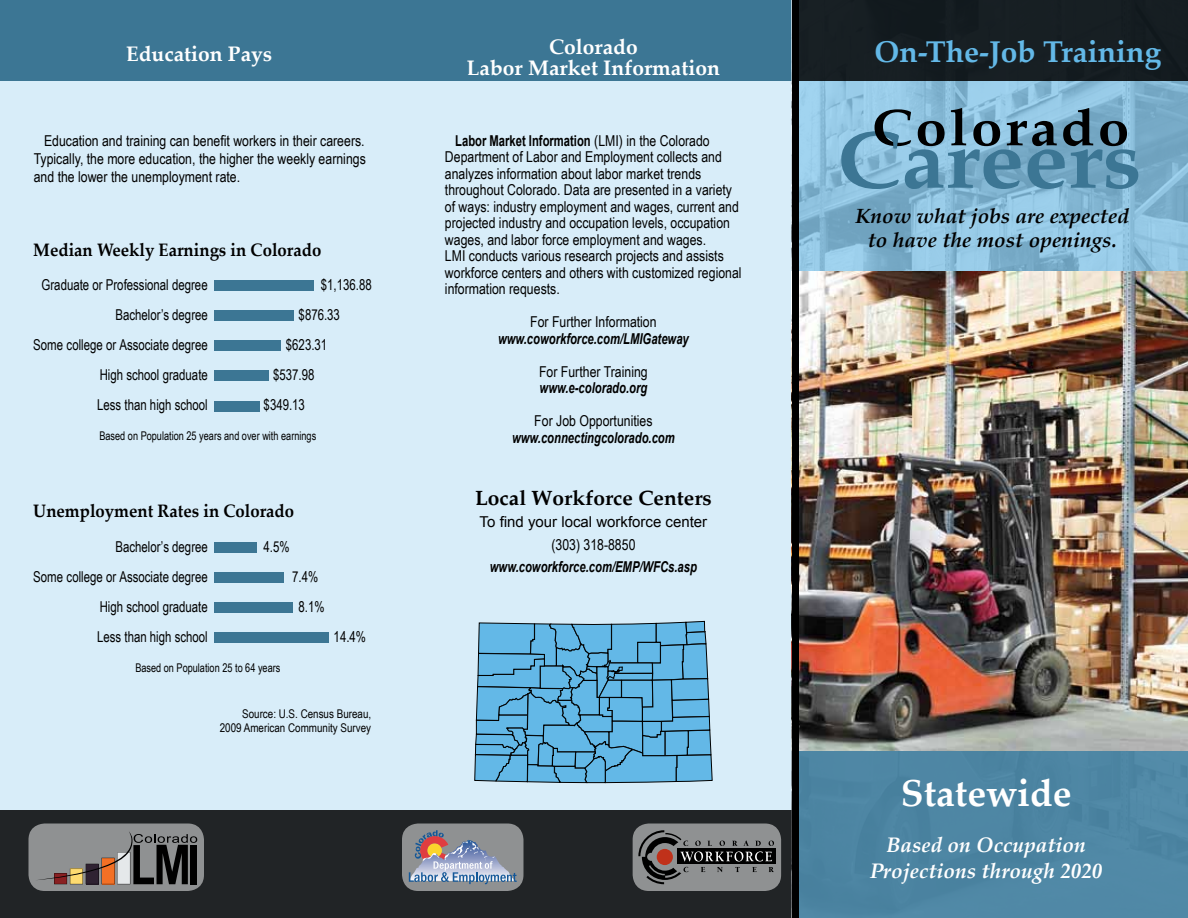
<style>
.page{position:relative;width:1188px;height:918px;background:#fff}
.page>*{position:absolute;margin:0;border:0;box-sizing:border-box;transform-origin:0 0}
.t1{font:700 37.5px "Palatino Linotype";color:#fff}
.t2{font:700 30px "Palatino Linotype";color:#63b8e7}
.t3{font:italic 700 21px/24px "Palatino";color:#000;text-align:center}
.t4{font:700 21px/21px "Palatino Linotype";color:#fff;text-align:center}
.t5{font:italic 700 21px/25.2px "Palatino Linotype";color:#fff;text-align:center}
.t6{font:700 21px "Palatino";color:#000}
.t7{font:700 18px "Palatino Linotype";color:#000;scale:.93 1}
.t8{font:15px/16.5px "Arial Narrow";color:#000;text-align:justify}
.t9{font:15px/30px "Arial Narrow";color:#000;text-align:right;scale:.93 1}
.t10{font:italic 700 15px "Arial";color:#000;scale:.75 1}
.t11{font:700 15px "Arial";color:#000;scale:.75 1}
.t12{font:15px "Arial";color:#000}
.t13{font:12px "Arial Narrow";color:#000;scale:.93 1}
.t14{font:12px/14.4px "Arial Narrow";color:#000;text-align:right}
.s1{font-family:"Arial Narrow";font-weight:400}
</style>
<div class="page">
<div style="left:0;top:0;width:796px;height:918px;background:#d8edf9"></div>
<div style="left:0;top:810px;width:797px;height:108px;background:#212426"></div>
<div style="left:0;top:0;width:796px;height:81px;background:#3c7694"></div>
<svg style="left:798px;top:81px;width:390px;height:191px;background:#88bbd7"></svg>
<div style="left:792px;top:722px;width:396px;height:196px;background:#4e86a4"></div>
<img style="left:798px;top:272px;width:390px;height:479px">
<div style="left:792px;top:0;width:396px;height:81px;background:#171e23"></div>
<div style="left:792px;top:0;width:6px;height:918px;background:#000"></div>
<div style="left:28px;top:824px;width:176px;height:67px;background:#8f9192;border-radius:16px"></div>
<svg style="left:38px;top:832px;width:159px;height:52px"></svg>
<div style="left:633px;top:824px;width:148px;height:67px;background:#8f9192;border-radius:16px"></div>
<div style="left:677px;top:849px;width:98px;height:15px;background:#000"></div>
<svg style="left:638px;top:830px;width:136px;height:54px"></svg>
<div style="left:402px;top:824px;width:121px;height:67px;background:#8f9192;border-radius:16px"></div>
<svg style="left:409px;top:830px;width:108px;height:54px"></svg>
<svg style="left:841px;top:108px;width:297px;height:81px;background:#6695af"></svg>
<div style="left:214px;top:280px;width:100px;height:11px;background:#3c7694"></div>
<div style="left:214px;top:310px;width:80px;height:11px;background:#3c7694"></div>
<div style="left:214px;top:341px;width:67px;height:10px;background:#3c7694"></div>
<div style="left:214px;top:371px;width:55px;height:10px;background:#3c7694"></div>
<div style="left:214px;top:401px;width:46px;height:10px;background:#3c7694"></div>
<div style="left:214px;top:632px;width:115px;height:11px;background:#3c7694"></div>
<div style="left:214px;top:602px;width:79px;height:11px;background:#3c7694"></div>
<div style="left:214px;top:572px;width:70px;height:11px;background:#3c7694"></div>
<div style="left:214px;top:542px;width:43px;height:11px;background:#3c7694"></div>
<svg style="left:474px;top:621px;width:239px;height:162px;background:#5ca5cd"></svg>
<h3 class="t4" style="left:126px;top:43px;width:148px">Education Pays</h3>
<p class="t8" style="left:34px;top:131px;width:334px;line-height:18px;text-indent:10px">Education and training can benefit workers in their careers.<br>Typically, the more education, the higher the weekly earnings and the lower the unemployment rate.</p>
<p class="t7" style="left:33px;top:237px;width:311px">Median Weekly Earnings in Colorado</p>
<p class="t9" style="left:321px;top:269px;width:56px">$1,136.88</p>
<p class="t9" style="left:299px;top:299px;width:46px">$876.33</p>
<p class="t9" style="left:286px;top:329px;width:46px">$623.31</p>
<p class="t9" style="left:273px;top:359px;width:46px">$537.98</p>
<p class="t9" style="left:264px;top:389px;width:46px">$349.13</p>
<p class="t9" style="left:33px;top:269px;width:189px">Graduate or Professional degree<br>Bachelor’s degree<br>Some college or Associate degree<br>High school graduate<br>Less than high school</p>
<p class="t13" style="left:99px;top:427px;width:235px">Based on Population 25 years and over with earnings</p>
<p class="t7" style="left:33px;top:498px;width:282px">Unemployment Rates in Colorado</p>
<p class="t9" style="left:264px;top:532px;width:30px">4.5%</p>
<p class="t9" style="left:33px;top:532px;width:189px">Bachelor’s degree<br>Some college or Associate degree<br>High school graduate<br>Less than high school</p>
<p class="t13" style="left:135px;top:659px;width:157px">Based on Population 25 to 64 years</p>
<p class="t9" style="left:292px;top:562px;width:36px;text-align:center">7.4%<br>8.1%</p>
<p class="t9" style="left:334px;top:622px;width:36px">14.4%</p>
<p class="t14" style="left:220px;top:706px;width:153px">Source: U.S. Census Bureau,<br>2009 American Community Survey</p>
<h3 class="t4" style="left:467px;top:35px;width:255px">Colorado<br>Labor Market Information</h3>
<p class="t11" style="left:455px;top:131px;width:341px">Labor Market Information <span class="s1">(LMI) in the Colorado</span></p>
<p class="t8" style="left:445px;top:148px;width:298px;text-align:left">Department of Labor and Employment collects and analyzes information about labor market trends throughout Colorado. Data are presented in a variety of ways: industry employment and wages, current and projected industry and occupation levels, occupation wages, and labor force employment and wages.<br>LMI conducts various research projects and assists workforce centers and others with customized regional information requests.</p>
<p class="t8" style="left:530px;top:313px;width:128px">For Further Information</p>
<p class="t10" style="left:498px;top:329px;width:256px">www.coworkforce.com/LMIGateway</p>
<p class="t8" style="left:539px;top:363px;width:110px">For Further Training</p>
<p class="t10" style="left:540px;top:378px;width:145px">www.e-colorado.org</p>
<p class="t8" style="left:534px;top:412px;width:120px">For Job Opportunities</p>
<p class="t10" style="left:512px;top:428px;width:218px">www.connectingcolorado.com</p>
<h3 class="t6" style="left:475px;top:485px;width:238px">Local Workforce Centers</h3>
<p class="t12" style="left:480px;top:512px;width:229px">To find your local workforce center</p>
<p class="t8" style="left:551px;top:536px;width:86px">(303) 318-8850</p>
<p class="t10" style="left:490px;top:557px;width:278px">www.coworkforce.com/EMP/WFCs.asp</p>
<h2 class="t2" style="left:875px;top:31px;width:288px">On-The-Job Training</h2>
<h3 class="t3" style="left:855px;top:204px;width:275px">Know what jobs are expected to have the most openings.</h3>
<h1 class="t1" style="left:901px;top:767px;width:172px">Statewide</h1>
<h3 class="t5" style="left:870px;top:832px;width:234px">Based on Occupation<br>Projections through 2020</h3>
</div>
